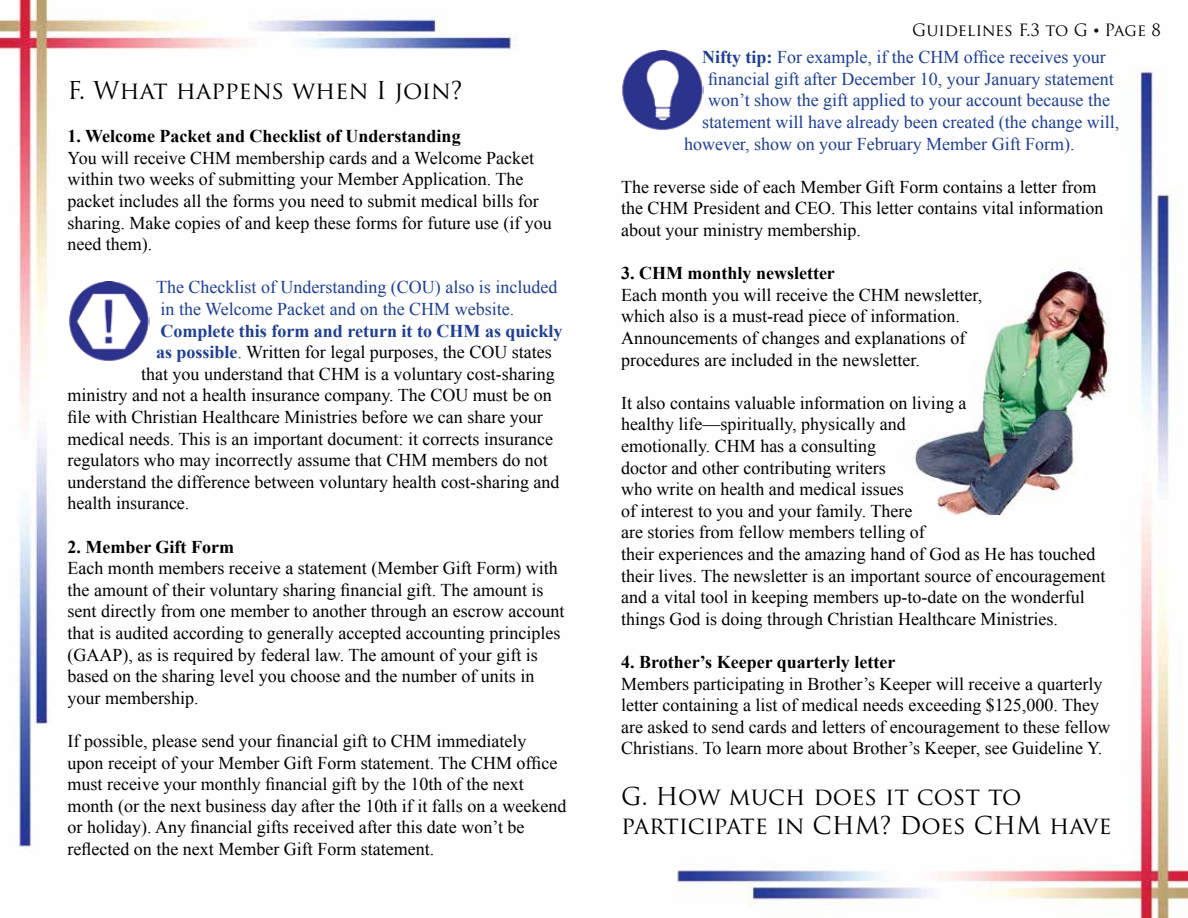
<style>
.page{position:relative;width:1188px;height:918px;background:#fff}
.page>*{position:absolute;margin:0;border:0;box-sizing:border-box;transform-origin:0 0}
.t1{font:24px/28.8px "Trajan Pro";color:#000}
.t2{font:18px/21.6px "Times New Roman";color:#000}
.t3{font:18px/21.6px "Times New Roman";color:#1c3e94}
.t4{font:700 18px "Times New Roman";color:#000}
.t5{font:700 18px "Times New Roman";color:#1c3e94}
.t6{font:16.5px "Trajan Pro";color:#000}
.s1{font-weight:700;color:#1c3e94}
.s2{color:#1c3e94}
.s3{font-family:"Times New Roman"}
.s4{font-weight:700}
</style>
<div class="page">
<img style="left:0;top:0;width:1188px;height:918px">
<img style="left:903px;top:258px;width:218px;height:256px">
<img style="left:68px;top:282px;width:82px;height:81px">
<img style="left:621px;top:51px;width:82px;height:81px">
<h1 class="t1" style="left:68px;top:76px;width:396px">F. What happens when I join?</h1>
<p class="t4" style="left:68px;top:124px;width:395px">1. Welcome Packet and Checklist of Understanding</p>
<p class="t2" style="left:68px;top:147px;width:486px">You will receive CHM membership cards and a Welcome Packet within two weeks of submitting your Member Application. The packet includes all the forms you need to submit medical bills for sharing. Make copies of and keep these forms for future use (if you need them).</p>
<p class="t3" style="left:156px;top:276px;width:403px">The Checklist of Understanding (COU) also is included in the Welcome Packet and on the CHM website.</p>
<p class="t5" style="left:161px;top:318px;width:404px">Complete this form and return it to CHM as quickly</p>
<p class="t2" style="left:156px;top:341px;width:397px"><span class="s1">as possible</span><span class="s2">.</span> Written for legal purposes, the COU states</p>
<p class="t2" style="left:141px;top:363px;width:415px">that you understand that CHM is a voluntary cost-sharing</p>
<p class="t2" style="left:68px;top:384px;width:486px">ministry and not a health insurance company. The COU must be on</p>
<p class="t2" style="left:68px;top:406px;width:477px">file with Christian Healthcare Ministries before we can share your</p>
<p class="t2" style="left:68px;top:427px;width:487px">medical needs. This is an important document: it corrects insurance</p>
<p class="t2" style="left:68px;top:449px;width:482px">regulators who may incorrectly assume that CHM members do not</p>
<p class="t2" style="left:68px;top:471px;width:494px">understand the difference between voluntary health cost-sharing and</p>
<p class="t2" style="left:68px;top:492px;width:123px">health insurance.</p>
<p class="t4" style="left:68px;top:534px;width:168px">2. Member Gift Form</p>
<p class="t2" style="left:68px;top:557px;width:498px">Each month members receive a statement (Member Gift Form) with the amount of their voluntary sharing financial gift. The amount is sent directly from one member to another through an escrow account that is audited according to generally accepted accounting principles (GAAP), as is required by federal law. The amount of your gift is based on the sharing level you choose and the number of units in your membership.</p>
<p class="t2" style="left:68px;top:730px;width:500px">If possible, please send your financial gift to CHM immediately upon receipt of your Member Gift Form statement. The CHM office must receive your monthly financial gift by the 10th of the next month (or the next business day after the 10th if it falls on a weekend or holiday). Any financial gifts received after this date won’t be reflected on the next Member Gift Form statement.</p>
<p class="t6" style="left:912px;top:19px;width:250px">Guidelines F.3 to G <span class="s3">•</span> Page 8</p>
<p class="t3" style="left:702px;top:46px;width:405px"><span class="s4">Nifty tip:</span> For example, if the CHM office receives your</p>
<p class="t3" style="left:708px;top:68px;width:407px">financial gift after December 10, your January statement</p>
<p class="t3" style="left:708px;top:89px;width:404px">won’t show the gift applied to your account because the</p>
<p class="t3" style="left:702px;top:111px;width:419px">statement will have already been created (the change will,</p>
<p class="t3" style="left:684px;top:133px;width:392px">however, show on your February Member Gift Form).</p>
<p class="t2" style="left:621px;top:176px;width:484px">The reverse side of each Member Gift Form contains a letter from the CHM President and CEO. This letter contains vital information about your ministry membership.</p>
<p class="t4" style="left:621px;top:261px;width:215px">3. CHM monthly newsletter</p>
<p class="t2" style="left:621px;top:284px;width:363px">Each month you will receive the CHM newsletter, which also is a must-read piece of information.<br>Announcements of changes and explanations of procedures are included in the newsletter.</p>
<p class="t2" style="left:621px;top:392px;width:486px">It also contains valuable information on living a<br>healthy life—spiritually, physically and<br>emotionally. CHM has a consulting<br>doctor and other contributing writers<br>who write on health and medical issues<br>of interest to you and your family. There<br>are stories from fellow members telling of<br>their experiences and the amazing hand of God as He has touched their lives. The newsletter is an important source of encouragement and a vital tool in keeping members up-to-date on the wonderful things God is doing through Christian Healthcare Ministries.</p>
<p class="t4" style="left:621px;top:650px;width:276px">4. Brother’s Keeper quarterly letter</p>
<p class="t2" style="left:621px;top:673px;width:491px">Members participating in Brother’s Keeper will receive a quarterly letter containing a list of medical needs exceeding $125,000. They are asked to send cards and letters of encouragement to these fellow Christians. To learn more about Brother’s Keeper, see Guideline Y.</p>
<h1 class="t1" style="left:621px;top:782px;width:492px">G. How much does it cost to participate in CHM? Does CHM have</h1>
</div>
